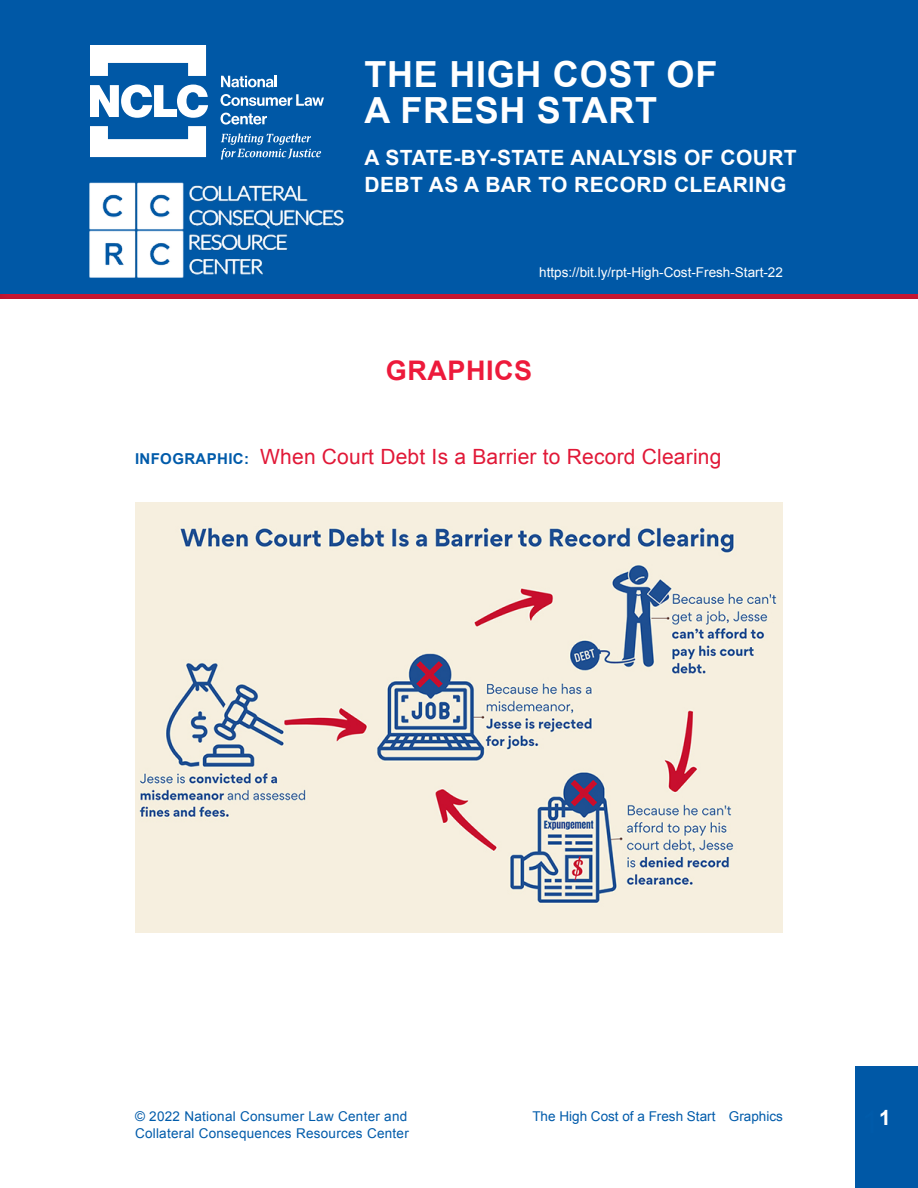
<style>
.page{position:relative;width:918px;height:1188px;background:#fff}
.page>*{position:absolute;margin:0;border:0;box-sizing:border-box;transform-origin:0 0}
.t1{font:700 36px/36px "Arial";letter-spacing:.02em;color:#fff}
.t2{font:700 27px "Arial";letter-spacing:.02em;color:#ed1a3b}
.t3{font:700 21px/27px "Arial";letter-spacing:.02em;color:#fff}
.t4{font:21px "Arial";letter-spacing:.01em;color:#e11837}
.t5{font:13.5px "Arial";letter-spacing:.02em;color:#005baa}
.t6{font:13.5px "Arial";color:#fff}
.t7{font:13.5px "Arial";color:#005baa}
.s1{font-weight:700;font-size:15px;color:#005baa}
</style>
<div class="page">
<div style="left:855px;top:1066px;width:63px;height:122px;background:#0058a6"></div>
<div style="left:0;top:0;width:918px;height:297px;background:#0058a6"></div>
<div style="left:0;top:292px;width:918px;height:7px;background:#231f20;opacity:.3"></div>
<svg style="left:90px;top:45px;width:116px;height:31px"></svg>
<svg style="left:90px;top:126px;width:116px;height:31px"></svg>
<svg style="left:221px;top:76px;width:56px;height:11px"></svg>
<svg style="left:221px;top:94px;width:103px;height:12px"></svg>
<svg style="left:221px;top:113px;width:46px;height:12px"></svg>
<svg style="left:90px;top:85px;width:118px;height:33px"></svg>
<svg style="left:221px;top:133px;width:100px;height:27px"></svg>
<img style="left:135px;top:503px;width:648px;height:429px">
<img style="left:89px;top:182px;width:255px;height:95px">
<h1 class="t1" style="left:364px;top:57px;width:354px">THE HIGH COST OF<br>A FRESH START</h1>
<h3 class="t3" style="left:364px;top:145px;width:434px">A STATE-BY-STATE ANALYSIS OF COURT<br>DEBT AS A BAR TO RECORD CLEARING</h3>
<p class="t6" style="left:539px;top:263px;width:245px">https://bit.ly/rpt-High-Cost-Fresh-Start-22</p>
<h2 class="t2" style="left:386px;top:352px;width:148px">GRAPHICS</h2>
<h3 class="t4" style="left:135px;top:443px;width:588px"><span class="s1">INFOGRAPHIC:</span> When Court Debt Is a Barrier to Record Clearing</h3>
<p class="t5" style="left:135px;top:1108px;width:274px">© 2022 National Consumer Law Center and</p>
<p class="t7" style="left:532px;top:1108px;width:252px">The High Cost of a Fresh Start Graphics</p>
<h3 class="t3" style="left:879px;top:1105px;width:13px">1</h3>
<p class="t5" style="left:135px;top:1124px;width:275px">Collateral Consequences Resources Center</p>
</div>
